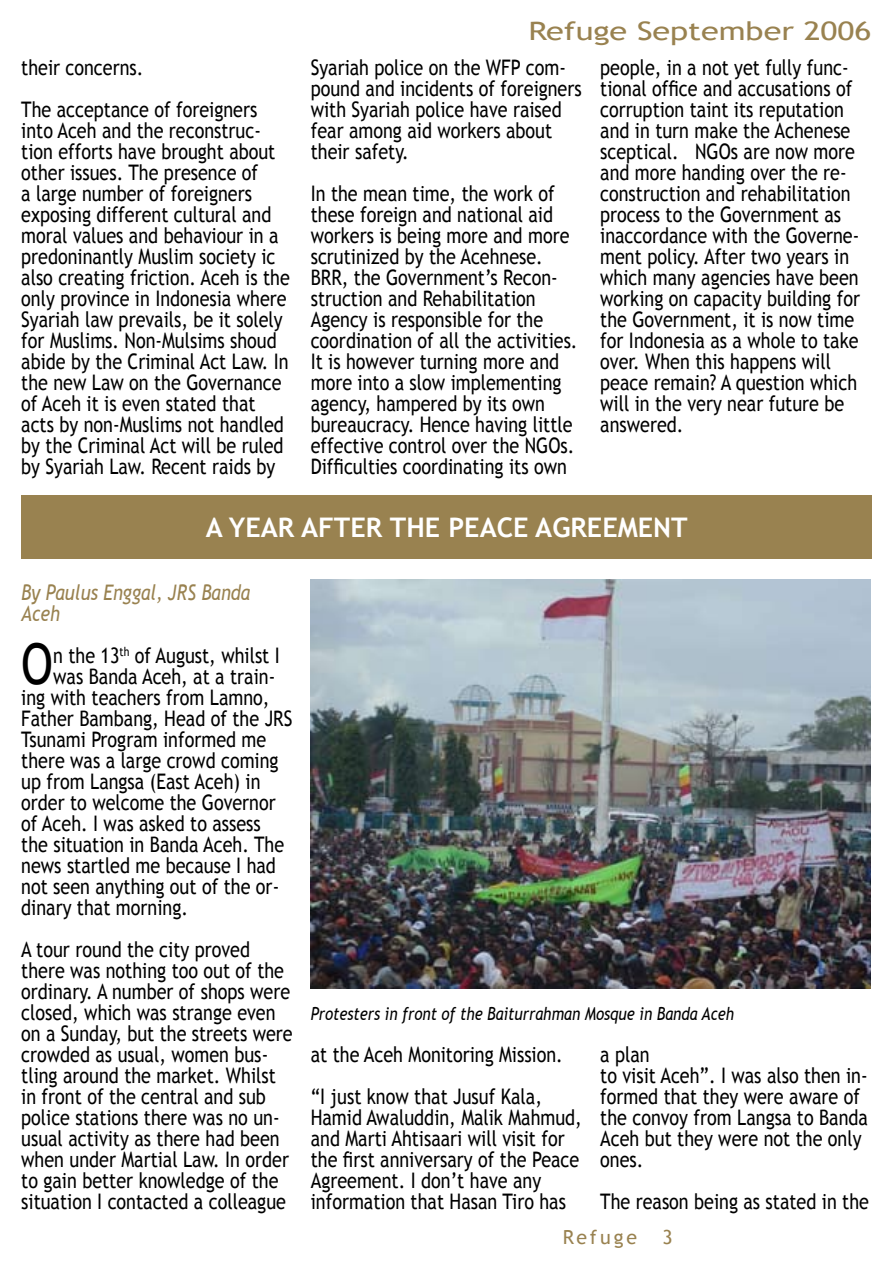
<style>
.page{position:relative;width:893px;height:1263px;background:#fff}
.page>*{position:absolute;margin:0;border:0;box-sizing:border-box;transform-origin:0 0}
.t1{font:56.4px "Trebuchet MS";color:#000;scale:.84 1}
.t2{font:700 27px "Trebuchet MS";color:#fff}
.t3{font:25.5px "Trebuchet MS";color:#998250;scale:1.27 1}
.t4{font:21.45px/21px "Trebuchet MS";color:#000;scale:.84 1}
.t5{font:italic 21.45px/21px "Trebuchet MS";color:#998250;scale:.84 1}
.t6{font:19.5px "Trebuchet MS";letter-spacing:.15em;color:#998250}
.t7{font:italic 17.85px "Trebuchet MS";color:#000;scale:.84 1}
</style>
<div class="page">
<div style="left:21px;top:495px;width:851px;height:63px;background:#998250"></div>
<img style="left:311px;top:579px;width:560px;height:410px">
<p class="t4" style="left:21px;top:47px;width:283px;line-height:42px">their concerns.<br>The acceptance of foreigners</p>
<p class="t4" style="left:21px;top:120px;width:321px">into Aceh and the reconstruc&shy;tion efforts have brought about other issues. The presence of<br>a large number of foreigners exposing different cultural and moral values and behaviour in a predoninantly Muslim society ic also creating friction. Aceh is the only province in Indonesia where<br>Syariah law prevails, be it solely for Muslims. Non-Mulsims shoud abide by the Criminal Act Law. In the new Law on the Governance of Aceh it is even stated that acts by non-Muslims not handled by the Criminal Act will be ruled by Syariah Law. Recent raids by</p>
<p class="t3" style="left:528px;top:16px;width:272px">Refuge September 2006</p>
<p class="t4" style="left:311px;top:57px;width:324px">Syariah police on the WFP com&shy;pound and incidents of foreigners with Syariah police have raised fear among aid workers about their safety.</p>
<p class="t4" style="left:311px;top:183px;width:319px">In the mean time, the work of these foreign and national aid workers is being more and more scrutinized by the Acehnese.<br>BRR, the Government’s Recon&shy;struction and Rehabilitation<br>Agency is responsible for the coordination of all the activities.<br>It is however turning more and more into a slow implementing agency, hampered by its own bureaucracy. Hence having little effective control over the NGOs.<br>Difficulties coordinating its own</p>
<p class="t4" style="left:600px;top:57px;width:311px">people, in a not yet fully func&shy;tional office and accusations of corruption taint its reputation and in turn make the Achenese sceptical. NGOs are now more and more handing over the re&shy;construction and rehabilitation process to the Government as inaccordance with the Governe&shy;ment policy. After two years in which many agencies have been working on capacity building for the Government, it is now time for Indonesia as a whole to take over. When this happens will peace remain? A question which will in the very near future be answered.</p>
<p class="t2" style="left:206px;top:511px;width:483px">A YEAR AFTER THE PEACE AGREEMENT</p>
<p class="t5" style="left:21px;top:582px;width:274px">By Paulus Enggal, JRS Banda<br>Aceh</p>
<h1 class="t1" style="left:21px;top:631px;width:39px">O</h1>
<p class="t4" style="left:53px;top:645px;width:271px">n the 1 3<sup>th</sup> of August, whilst I</p>
<p class="t4" style="left:53px;top:666px;width:266px">was Banda Aceh, at a train-</p>
<p class="t4" style="left:21px;top:687px;width:297px">ing with teachers from Lamno,</p>
<p class="t4" style="left:21px;top:708px;width:324px">Father Bambang, Head of the JRS</p>
<p class="t4" style="left:21px;top:729px;width:293px">Tsunami Program informed me</p>
<p class="t4" style="left:21px;top:750px;width:308px">there was a large crowd coming</p>
<p class="t4" style="left:21px;top:771px;width:286px">up from Langsa (East Aceh) in</p>
<p class="t4" style="left:21px;top:792px;width:305px">order to welcome the Governor</p>
<p class="t4" style="left:21px;top:813px;width:287px">of Aceh. I was asked to assess</p>
<p class="t4" style="left:21px;top:834px;width:315px">the situation in Banda Aceh. The</p>
<p class="t4" style="left:21px;top:855px;width:305px">news startled me because I had</p>
<p class="t4" style="left:21px;top:876px;width:309px">not seen anything out of the or-</p>
<p class="t4" style="left:21px;top:897px;width:200px">dinary that morning.</p>
<p class="t4" style="left:21px;top:939px;width:325px">A tour round the city proved there was nothing too out of the ordinary. A number of shops were closed, which was strange even on a Sunday, but the streets were crowded as usual, women bus&shy;tling around the market. Whilst in front of the central and sub police stations there was no un&shy;usual activity as there had been when under Martial Law. In order to gain better knowledge of the situation I contacted a colleague</p>
<p class="t7" style="left:311px;top:1003px;width:505px">Protesters in front of the Baiturrahman Mosque in Banda Aceh</p>
<p class="t4" style="left:311px;top:1034px;width:302px;line-height:42px">at the Aceh Monitoring Mission. “I just know that Jusuf Kala,</p>
<p class="t4" style="left:311px;top:1107px;width:324px">Hamid Awaluddin, Malik Mahmud, and Marti Ahtisaari will visit for the first anniversary of the Peace<br>Agreement. I don’t have any information that Hasan Tiro has</p>
<p class="t4" style="left:600px;top:1044px;width:320px">a plan<br>to visit Aceh”. I was also then in&shy;formed that they were aware of the convoy from Langsa to Banda<br>Aceh but they were not the only ones.</p>
<p class="t4" style="left:600px;top:1191px;width:321px">The reason being as stated in the</p>
<p class="t6" style="left:563px;top:1226px;width:76px">Refuge</p>
</div>
